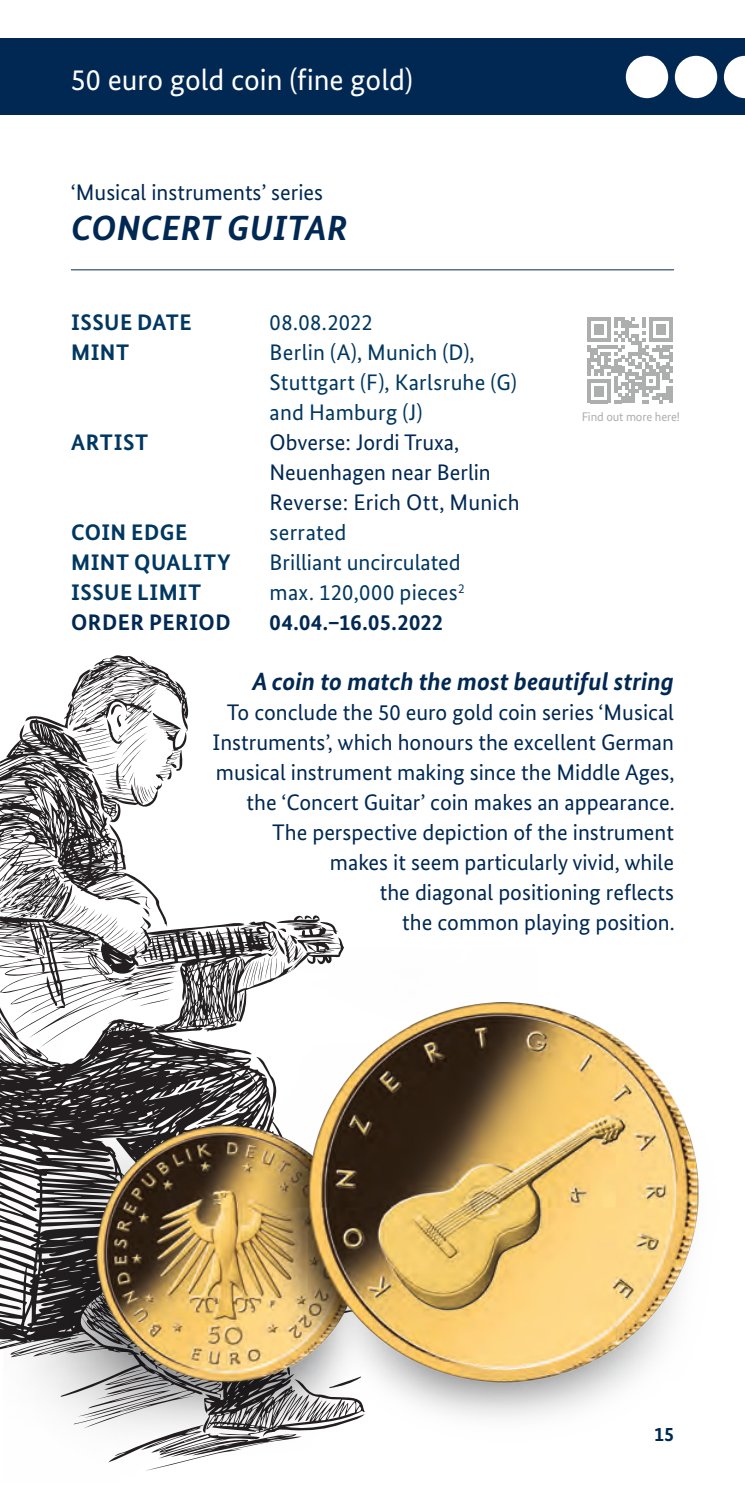
<style>
.page{position:relative;width:745px;height:1489px;background:#fff}
.page>*{position:absolute;margin:0;border:0;box-sizing:border-box;transform-origin:0 0}
.t1{font:italic 700 35px "Bundes Sans";letter-spacing:.01em;color:#002853}
.t2{font:30px "Bundes Sans";color:#fff}
.t3{font:italic 700 25px "Bundes Sans";color:#002853}
.t4{font:22.5px/30px "Bundes Sans";color:#002853}
.t5{font:22.5px/30px "Bundes Sans";letter-spacing:.01em;color:#003760}
.t6{font:700 22.5px "Bundes Sans";letter-spacing:.025em;color:#003760}
.t7{font:700 22.5px "Bundes Sans";letter-spacing:.025em;color:#002853}
.t8{font:700 20px "Bundes Sans";color:#002853}
.t9{font:12.5px "Bundes Sans";letter-spacing:-.01em;color:#adaeae}
</style>
<div class="page">
<svg style="left:0;top:724px;width:159px;height:626px"></svg>
<svg style="left:25px;top:655px;width:164px;height:171px"></svg>
<img style="left:0;top:724px;width:3px;height:529px">
<img style="left:3px;top:902px;width:696px;height:569px">
<hr style="left:71px;top:269px;width:602px;height:1px;background:#002853">
<div style="left:0;top:38px;width:744px;height:77px;background:#002853"></div>
<div style="left:674px;top:56px;width:42px;height:42px;background:#fff;border-radius:50%"></div>
<div style="left:625px;top:56px;width:42px;height:42px;background:#fff;border-radius:50%"></div>
<svg style="left:723px;top:56px;width:21px;height:42px"></svg>
<svg style="left:587px;top:317px;width:85px;height:86px"></svg>
<h2 class="t2" style="left:71px;top:61px;width:343px">50 euro gold coin (fine gold)</h2>
<p class="t4" style="left:71px;top:177px;width:253px">‘Musical instruments’ series</p>
<h1 class="t1" style="left:71px;top:207px;width:278px">CONCERT GUITAR</h1>
<p class="t6" style="left:71px;top:309px;width:122px">ISSUE DATE</p>
<p class="t5" style="left:269px;top:307px;width:105px">08.08.2022</p>
<p class="t6" style="left:71px;top:339px;width:60px">MINT</p>
<p class="t5" style="left:269px;top:337px;width:248px">Berlin (A), Munich (D),<br>Stuttgart (F), Karlsruhe (G) and Hamburg (J)</p>
<p class="t6" style="left:71px;top:429px;width:79px">ARTIST</p>
<p class="t4" style="left:269px;top:427px;width:251px">Obverse: Jordi Truxa,<br>Neuenhagen near Berlin<br>Reverse: Erich Ott, Munich</p>
<p class="t6" style="left:71px;top:519px;width:118px">COIN EDGE</p>
<p class="t5" style="left:269px;top:517px;width:78px">serrated</p>
<p class="t6" style="left:71px;top:548px;width:161px">MINT QUALITY</p>
<p class="t5" style="left:269px;top:547px;width:193px">Brilliant uncirculated</p>
<p class="t6" style="left:71px;top:578px;width:131px">ISSUE LIMIT</p>
<p class="t5" style="left:269px;top:577px;width:196px">max. 120,000 pieces<sup>2</sup></p>
<p class="t7" style="left:71px;top:609px;width:161px">ORDER PERIOD</p>
<p class="t7" style="left:269px;top:609px;width:175px">04.04.–16.05.2022</p>
<p class="t9" style="left:581px;top:408px;width:100px">Find out more here!</p>
<p class="t3" style="left:252px;top:666px;width:423px">A coin to match the most beautiful string</p>
<p class="t4" style="left:212px;top:697px;width:463px;text-align:right">To conclude the 50 euro gold coin series ‘Musical Instruments’, which honours the excellent German musical instrument making since the Middle Ages, the ‘Concert Guitar’ coin makes an appearance.<br>The perspective depiction of the instrument makes it seem particularly vivid, while<br>the diagonal positioning reflects<br>the common playing position.</p>
<p class="t8" style="left:653px;top:1421px;width:21px">15</p>
</div>
